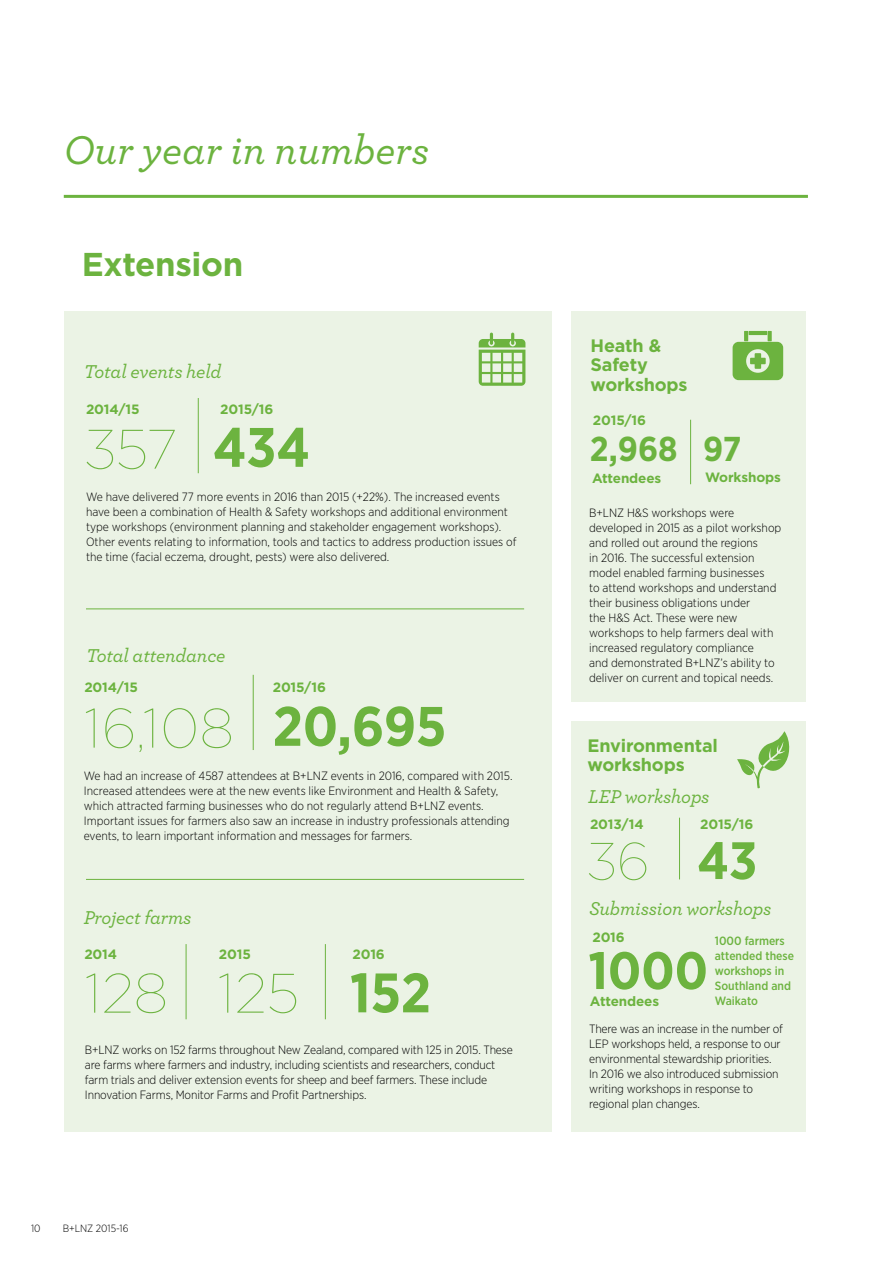
<style>
.page{position:relative;width:893px;height:1263px;background:#fff}
.page>*{position:absolute;margin:0;border:0;box-sizing:border-box;transform-origin:0 0}
.t1{font:100 55.5px "Gotham HTF";color:#6cb33f}
.t2{font:700 55.5px "Gotham Narrow";color:#6cb33f}
.t3{font:700 52.5px "Gotham Narrow";color:#6cb33f}
.t4{font:100 52.5px "Gotham HTF";color:#6cb33f}
.t5{font:italic 500 42px "Archer";color:#6cb33f}
.t6{font:700 34.5px "Gotham Narrow";color:#6cb33f}
.t7{font:700 33px "Gotham";letter-spacing:-.01em;color:#6cb33f}
.t8{font:italic 500 19.5px "Archer";letter-spacing:-.01em;color:#6cb33f}
.t9{font:700 18px/19.5px "Gotham";letter-spacing:-.01em;color:#6cb33f}
.t10{font:700 13.5px "Gotham";letter-spacing:-.01em;color:#6cb33f}
.t11{font:300 12px/15px "Gotham Narrow";color:#000}
.t12{font:500 12px/15px "Gotham Narrow";color:#6cb33f}
.t13{font:300 10.5px "Gotham Narrow";color:#000}
.s1{font-family:"Gotham Narrow";font-weight:700}
</style>
<div class="page">
<div style="left:64px;top:311px;width:487px;height:821px;background:#ebf3e5"></div>
<div style="left:571px;top:311px;width:235px;height:390px;background:#ebf3e5"></div>
<div style="left:571px;top:721px;width:235px;height:411px;background:#ebf3e5"></div>
<hr style="left:679px;top:818px;width:1px;height:61px;background:#6cb33f">
<hr style="left:690px;top:420px;width:1px;height:64px;background:#6cb33f">
<hr style="left:86px;top:609px;width:438px;height:1px;background:#6cb33f">
<hr style="left:86px;top:879px;width:438px;height:1px;background:#6cb33f">
<hr style="left:186px;top:944px;width:1px;height:75px;background:#6cb33f">
<hr style="left:325px;top:944px;width:1px;height:75px;background:#6cb33f">
<hr style="left:253px;top:675px;width:1px;height:75px;background:#6cb33f">
<hr style="left:198px;top:398px;width:1px;height:75px;background:#6cb33f">
<svg style="left:737px;top:731px;width:53px;height:58px"></svg>
<svg style="left:733px;top:331px;width:50px;height:49px"></svg>
<svg style="left:479px;top:333px;width:46px;height:53px"></svg>
<hr style="left:64px;top:195px;width:744px;height:3px;background:#6cb33f">
<h3 class="t5" style="left:64px;top:119px;width:367px">Our year in numbers</h3>
<h3 class="t7" style="left:82px;top:242px;width:163px">Extension</h3>
<h3 class="t8" style="left:84px;top:358px;width:139px">Total events held</h3>
<p class="t10" style="left:86px;top:400px;width:55px">2014/15</p>
<p class="t10" style="left:220px;top:400px;width:55px">2015/16</p>
<h1 class="t1" style="left:86px;top:419px;width:92px">357</h1>
<h1 class="t2" style="left:213px;top:412px;width:99px">434</h1>
<p class="t11" style="left:86px;top:489px;width:432px">We have delivered 77 more events in 2016 than 2015 (+22%). The increased events have been a combination of Health &amp; Safety workshops and additional environment type workshops (environment planning and stakeholder engagement workshops).<br>Other events relating to information, tools and tactics to address production issues of the time (facial eczema, drought, pests) were also delivered.</p>
<h3 class="t8" style="left:86px;top:641px;width:141px">Total attendance</h3>
<p class="t10" style="left:84px;top:678px;width:55px">2014/15</p>
<p class="t10" style="left:273px;top:678px;width:55px">2015/16</p>
<h1 class="t1" style="left:84px;top:698px;width:364px">16,108 <span class="s1">20,695</span></h1>
<p class="t11" style="left:84px;top:768px;width:430px">We had an increase of 4587 attendees at B+LNZ events in 2016, compared with 2015.<br>Increased attendees were at the new events like Environment and Health &amp; Safety, which attracted farming businesses who do not regularly attend B+LNZ events.<br>Important issues for farmers also saw an increase in industry professionals attending events, to learn important information and messages for farmers.</p>
<h3 class="t8" style="left:84px;top:903px;width:109px">Project farms</h3>
<p class="t10" style="left:84px;top:946px;width:34px">2014</p>
<p class="t10" style="left:219px;top:946px;width:33px">2015</p>
<p class="t10" style="left:352px;top:946px;width:34px">2016</p>
<h1 class="t1" style="left:85px;top:963px;width:348px">128 125 <span class="s1">152</span></h1>
<p class="t11" style="left:85px;top:1042px;width:429px">B+LNZ works on 152 farms throughout New Zealand, compared with 125 in 2015. These are farms where farmers and industry, including scientists and researchers, conduct farm trials and deliver extension events for sheep and beef farmers. These include Innovation Farms, Monitor Farms and Profit Partnerships.</p>
<p class="t13" style="left:31px;top:1221px;width:11px">10</p>
<p class="t13" style="left:63px;top:1221px;width:67px">B+LNZ 2015-16</p>
<h3 class="t9" style="left:590px;top:335px;width:99px">Heath &amp;<br>Safety workshops</h3>
<p class="t10" style="left:593px;top:411px;width:55px">2015/16</p>
<h3 class="t6" style="left:590px;top:426px;width:89px">2,968</h3>
<p class="t10" style="left:592px;top:469px;width:71px">Attendees</p>
<h3 class="t6" style="left:703px;top:426px;width:40px">97</h3>
<p class="t10" style="left:705px;top:469px;width:77px">Workshops</p>
<p class="t11" style="left:589px;top:505px;width:194px">B+LNZ H&amp;S workshops were developed in 2015 as a pilot workshop and rolled out around the regions<br>in 2016. The successful extension model enabled farming businesses<br>to attend workshops and understand their business obligations under<br>the H&amp;S Act. These were new workshops to help farmers deal with increased regulatory compliance<br>and demonstrated B+LNZ’s ability to deliver on current and topical needs.</p>
<h3 class="t9" style="left:588px;top:735px;width:132px">Environmental workshops</h3>
<h3 class="t8" style="left:588px;top:782px;width:123px">LEP workshops</h3>
<p class="t10" style="left:590px;top:815px;width:55px">2013/14</p>
<p class="t10" style="left:700px;top:815px;width:55px">2015/16</p>
<h2 class="t4" style="left:588px;top:833px;width:63px">36</h2>
<h2 class="t3" style="left:697px;top:827px;width:62px">43</h2>
<h3 class="t8" style="left:589px;top:894px;width:184px">Submission workshops</h3>
<p class="t10" style="left:592px;top:928px;width:34px">2016</p>
<h2 class="t3" style="left:588px;top:937px;width:121px">1000</h2>
<p class="t10" style="left:590px;top:992px;width:71px">Attendees</p>
<p class="t12" style="left:715px;top:933px;width:81px">1000 farmers attended these workshops in<br>Southland and<br>Waikato</p>
<p class="t11" style="left:589px;top:1021px;width:195px">There was an increase in the number of LEP workshops held, a response to our environmental stewardship priorities.<br>In 2016 we also introduced submission writing workshops in response to regional plan changes.</p>
</div>
